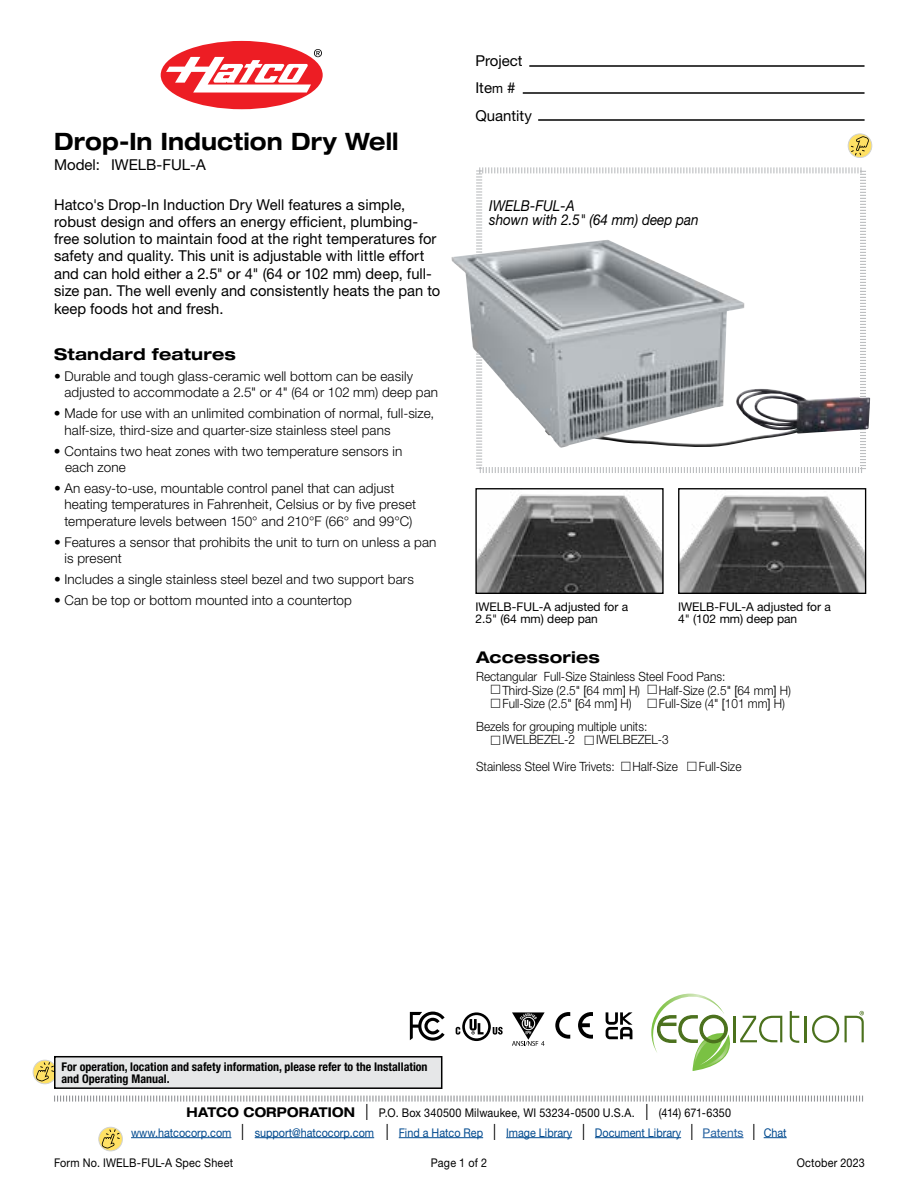
<style>
.page{position:relative;width:918px;height:1188px;background:#fff}
.page>*{position:absolute;margin:0;border:0;box-sizing:border-box;transform-origin:0 0}
.t1{font:700 expanded 24px "Helvetica Neue LT Std";letter-spacing:.005em;color:#000;scale:.9 1}
.t2{font:700 expanded 16.2px "Helvetica Neue LT Std";letter-spacing:.015em;color:#000}
.t3{font:15px/17.4px "Helvetica Neue LT Std";letter-spacing:.005em;color:#000}
.t4{font:italic 15px/13.5px "Helvetica Neue LT Std";color:#000;scale:.9 1}
.t5{font:300 13.5px/16.5px "Helvetica Neue LT Std";letter-spacing:.01em;color:#000}
.t6{font:300 12.75px/13.5px "Helvetica Neue LT Std";color:#000;scale:.93 1}
.t7{font:12px/19.5px "Helvetica Neue LT Std";color:#004a8f;text-align:center;scale:.9 1}
.t8{font:700 condensed 12px/12px "Helvetica Neue LT Std";color:#000}
.t9{font:12px/12px "Helvetica Neue LT Std";color:#000}
.t10{font:12px "Helvetica Neue LT Std";letter-spacing:.02em;color:#000;scale:.9 1}
.t11{font:12px "Helvetica Neue LT Std";color:#000;scale:.9 1}
.s1{font-size:13.5px}
.s2{font-weight:400}
.s3{font-weight:700;font-stretch:expanded;font-size:13.5px;color:#000}
.s4{font-stretch:condensed;font-size:22.5px;color:#000}
.s5{color:#000}
.s6{color:#215e9e}
</style>
<div class="page">
<hr style="left:529px;top:65px;width:336px;height:2px;background:#000">
<hr style="left:523px;top:92px;width:342px;height:2px;background:#000">
<hr style="left:538px;top:119px;width:327px;height:2px;background:#000">
<svg style="left:54px;top:1095px;width:809px;height:7px"></svg>
<div style="left:33px;top:1060px;width:24px;height:24px;background:#ffe164;border-radius:50%"></div>
<div style="left:33px;top:1060px;width:24px;height:24px;border:1px solid #d1d3d4;border-radius:50%"></div>
<svg style="left:36px;top:1062px;width:18px;height:20px"></svg>
<svg style="left:848px;top:134px;width:24px;height:24px"></svg>
<div style="left:848px;top:134px;width:24px;height:24px;border:1px solid #d1d3d4;border-radius:50%"></div>
<svg style="left:851px;top:136px;width:18px;height:20px"></svg>
<svg style="left:161px;top:41px;width:162px;height:68px"></svg>
<hr style="left:131px;top:1137px;width:100px;height:1px;background:#004a8f">
<hr style="left:255px;top:1137px;width:119px;height:1px;background:#004a8f">
<hr style="left:399px;top:1137px;width:84px;height:1px;background:#004a8f">
<hr style="left:506px;top:1137px;width:66px;height:1px;background:#004a8f">
<hr style="left:595px;top:1137px;width:86px;height:1px;background:#004a8f">
<hr style="left:703px;top:1137px;width:41px;height:1px;background:#215e9e">
<svg style="left:764px;top:1137px;width:23px;height:1px"></svg>
<div style="left:99px;top:1127px;width:23px;height:24px;border:1px solid #d1d3d4;border-radius:50%"></div>
<svg style="left:101px;top:1129px;width:19px;height:20px"></svg>
<div style="left:55px;top:1057px;width:387px;height:31px;background:#e6e7e8"></div>
<div style="left:54px;top:1056px;width:388px;height:33px;border:2px solid #000"></div>
<svg style="left:476px;top:167px;width:390px;height:306px"></svg>
<svg style="left:790px;top:1011px;width:9px;height:32px"></svg>
<hr style="left:805px;top:1016px;width:2px;height:26px;background:#4b711d">
<svg style="left:812px;top:1015px;width:27px;height:28px"></svg>
<svg style="left:651px;top:993px;width:131px;height:78px"></svg>
<svg style="left:845px;top:1011px;width:19px;height:31px"></svg>
<svg style="left:555px;top:1012px;width:15px;height:27px"></svg>
<svg style="left:578px;top:1012px;width:15px;height:27px"></svg>
<svg style="left:512px;top:1012px;width:33px;height:34px"></svg>
<svg style="left:456px;top:1012px;width:47px;height:29px"></svg>
<svg style="left:410px;top:1012px;width:35px;height:29px"></svg>
<svg style="left:606px;top:1012px;width:26px;height:27px"></svg>
<img style="left:451px;top:240px;width:419px;height:209px">
<img style="left:477px;top:494px;width:185px;height:98px">
<div style="left:475px;top:488px;width:189px;height:106px;border:1px solid #000"></div>
<img style="left:680px;top:495px;width:184px;height:97px">
<div style="left:678px;top:488px;width:188px;height:106px;border:1px solid #000"></div>
<h1 class="t1" style="left:54px;top:126px;width:384px">Drop-In Induction Dry Well</h1>
<p class="t3" style="left:54px;top:156px;width:153px">Model: IWELB-FUL-A</p>
<p class="t3" style="left:54px;top:195px;width:388px">Hatco's Drop-In Induction Dry Well features a simple, robust design and offers an energy efficient, plumbing&shy;free solution to maintain food at the right temperatures for safety and quality. This unit is adjustable with little effort and can hold either a 2.5" or 4" (64 or 102 mm) deep, full&shy;size pan. The well evenly and consistently heats the pan to keep foods hot and fresh.</p>
<p class="t2" style="left:54px;top:344px;width:183px">Standard features</p>
<p class="t5" style="left:65px;top:368px;width:375px;text-indent:-11px">• Durable and tough glass-ceramic well bottom can be easily adjusted to accommodate a 2.5" or 4" (64 or 102 mm) deep pan</p>
<p class="t5" style="left:65px;top:405px;width:371px;text-indent:-11px">• Made for use with an unlimited combination of normal, full-size, half-size, third-size and quarter-size stainless steel pans</p>
<p class="t5" style="left:65px;top:442px;width:339px;text-indent:-11px">• Contains two heat zones with two temperature sensors in each zone</p>
<p class="t5" style="left:65px;top:480px;width:353px;text-indent:-11px">• An easy-to-use, mountable control panel that can adjust heating temperatures in Fahrenheit, Celsius or by five preset temperature levels between 150° and 210°F (66° and 99°C)</p>
<p class="t5" style="left:65px;top:533px;width:374px;text-indent:-11px">• Features a sensor that prohibits the unit to turn on unless a pan is present</p>
<p class="t5" style="left:54px;top:571px;width:361px">• Includes a single stainless steel bezel and two support bars</p>
<p class="t5" style="left:54px;top:592px;width:300px">• Can be top or bottom mounted into a countertop</p>
<p class="t3" style="left:475px;top:47px;width:49px;line-height:27px">Project<br>Ite<span class="s1">m</span> #</p>
<p class="t3" style="left:475px;top:107px;width:58px">Quantity</p>
<p class="t4" style="left:489px;top:199px;width:234px">IWELB-FUL-A<br>shown with 2.5" (64 mm) deep pan</p>
<p class="t9" style="left:475px;top:601px;width:154px">IWELB-FUL-A adjusted for a<br>2.5" (64 mm) deep pan</p>
<p class="t9" style="left:678px;top:601px;width:154px">IWELB-FUL-A adjusted for a<br>4" (102 mm) deep pan</p>
<p class="t2" style="left:476px;top:647px;width:125px">Accessories</p>
<p class="t6" style="left:502px;top:670px;width:241px;text-indent:-26px">Rectangular Full-Size Stainless Steel Food Pans:<br>Third-Size (2.5" <span class="s2">[</span>64 mm<span class="s2">]</span> H)</p>
<p class="t6" style="left:659px;top:683px;width:144px">Half-Size (2.5" <span class="s2">[</span>64 mm<span class="s2">]</span> H)</p>
<p class="t6" style="left:502px;top:697px;width:141px">Full-Size (2.5" <span class="s2">[</span>64 mm<span class="s2">]</span> H)</p>
<p class="t6" style="left:659px;top:697px;width:137px">Full-Size (4" <span class="s2">[</span>101 mm<span class="s2">]</span> H)</p>
<p class="t6" style="left:502px;top:719px;width:157px;text-indent:-26px">Bezels for grouping multiple units:<br>IWELBEZEL-2</p>
<p class="t6" style="left:476px;top:726px;width:209px;line-height:26.8px;text-indent:120px">IWELBEZEL-3<br>Stainless Steel Wire Trivets:</p>
<p class="t6" style="left:633px;top:759px;width:50px">Half-Size</p>
<p class="t6" style="left:699px;top:759px;width:47px">Full-Size</p>
<p class="t8" style="left:62px;top:1060px;width:368px">For operation, location and safety information, please refer to the Installation and Operating Manual.</p>
<p class="t7" style="left:131px;top:1103px;width:730px"><span class="s3">HATCO CORPORATION</span> <span class="s4">l</span> <span class="s5">P.O. Box 340500 Milwaukee, WI 53234-0500 U.S.A.</span> <span class="s4">l</span> <span class="s5">(414) 671-6350<br></span>www.hatcocorp.com <span class="s4">l</span> support@hatcocorp.com <span class="s4">l</span> Find a Hatco Rep <span class="s4">l</span> Image Library <span class="s4">l</span> Document Library <span class="s4">l</span> <span class="s6">Patents</span> <span class="s4">l</span> Chat</p>
<p class="t10" style="left:54px;top:1156px;width:201px">Form No. IWELB-FUL-A Spec Sheet</p>
<p class="t11" style="left:431px;top:1156px;width:64px">Page 1 of 2</p>
<p class="t10" style="left:797px;top:1156px;width:77px">October 2023</p>
</div>
